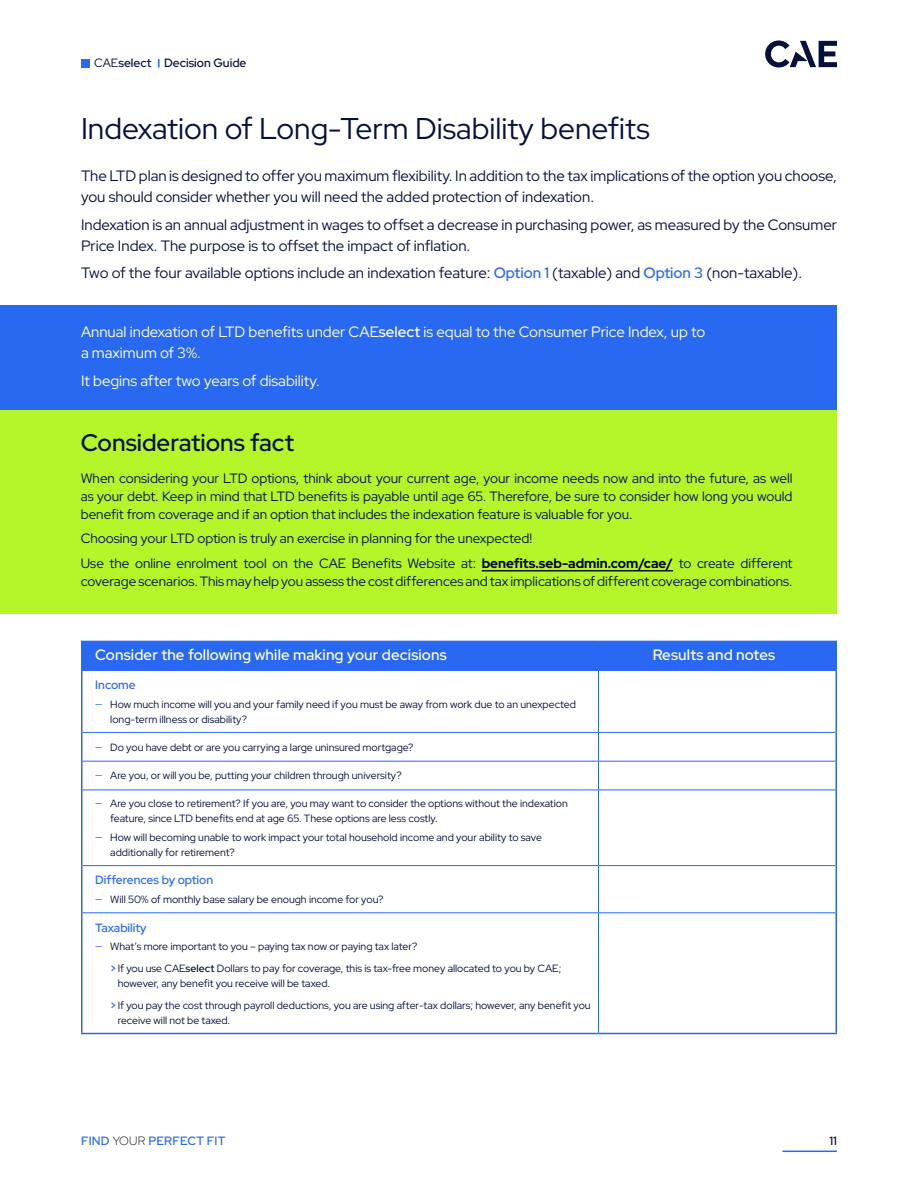
<style>
.page{position:relative;width:918px;height:1188px;background:#fff}
.page>*{position:absolute;margin:0;border:0;box-sizing:border-box;transform-origin:0 0}
.t1{font:30px "Red Hat Display";color:#06103d}
.t2{font:600 24px "Red Hat Display";color:#06103d}
.t3{font:15px/21px "Red Hat Display";color:#06103d}
.t4{font:15px/21px "Red Hat Display";color:#fff}
.t5{font:600 15px "Red Hat Display";letter-spacing:.01em;color:#fff}
.t6{font:13.5px/18px "Red Hat Display";color:#06103d;text-align:justify}
.t7{font:600 12px "Red Hat Display";color:#2969f2}
.t8{font:500 12px "Red Hat Display";color:#06103d}
.t9{font:600 12px "Red Hat Display";letter-spacing:.02em;color:#2969f2}
.t10{font:10.5px/15px "Red Hat Display";color:#06103d}
.s1{font-weight:400}
.s2{font-weight:600}
.s3{font-weight:600;color:#2969f2}
.s4{font-weight:700;color:#000}
.s5{color:#2969f2}
.s6{font-weight:700;color:#2969f2}
.s7{font-weight:300;color:#000}
</style>
<div class="page">
<div style="left:81px;top:59px;width:8px;height:9px;background:#2969f2"></div>
<svg style="left:158px;top:59px;width:2px;height:9px"></svg>
<hr style="left:782px;top:1151px;width:55px;height:1px;background:#2969f2">
<div style="left:0;top:410px;width:837px;height:204px;background:#b4f62a"></div>
<div style="left:0;top:305px;width:837px;height:105px;background:#2969f2"></div>
<div style="left:81px;top:641px;width:756px;height:28px;background:#2969f2"></div>
<hr style="left:81px;top:671px;width:1px;height:61px;background:#2969f2">
<hr style="left:836px;top:671px;width:1px;height:61px;background:#2969f2">
<svg style="left:81px;top:732px;width:1px;height:58px"></svg>
<svg style="left:836px;top:732px;width:1px;height:58px"></svg>
<hr style="left:81px;top:790px;width:1px;height:76px;background:#2969f2">
<hr style="left:836px;top:790px;width:1px;height:76px;background:#2969f2">
<hr style="left:81px;top:866px;width:1px;height:47px;background:#2969f2">
<hr style="left:836px;top:866px;width:1px;height:47px;background:#2969f2">
<hr style="left:81px;top:913px;width:1px;height:120px;background:#2969f2">
<hr style="left:836px;top:913px;width:1px;height:120px;background:#2969f2">
<hr style="left:81px;top:1033px;width:517px;height:1px;background:#2969f2">
<hr style="left:598px;top:1033px;width:239px;height:1px;background:#2969f2">
<hr style="left:81px;top:669px;width:517px;height:2px;background:#2969f2">
<hr style="left:598px;top:669px;width:239px;height:2px;background:#2969f2">
<hr style="left:598px;top:671px;width:1px;height:61px;background:#2969f2">
<hr style="left:82px;top:732px;width:516px;height:1px;background:#2969f2">
<hr style="left:598px;top:732px;width:238px;height:1px;background:#2969f2">
<hr style="left:82px;top:761px;width:516px;height:1px;background:#2969f2">
<hr style="left:598px;top:761px;width:238px;height:1px;background:#2969f2">
<svg style="left:598px;top:733px;width:1px;height:57px"></svg>
<hr style="left:82px;top:790px;width:516px;height:1px;background:#2969f2">
<hr style="left:598px;top:790px;width:238px;height:1px;background:#2969f2">
<hr style="left:598px;top:790px;width:1px;height:75px;background:#2969f2">
<hr style="left:82px;top:865px;width:516px;height:1px;background:#2969f2">
<hr style="left:598px;top:865px;width:238px;height:1px;background:#2969f2">
<hr style="left:598px;top:866px;width:1px;height:46px;background:#2969f2">
<hr style="left:82px;top:912px;width:516px;height:1px;background:#2969f2">
<hr style="left:598px;top:912px;width:238px;height:1px;background:#2969f2">
<hr style="left:598px;top:913px;width:1px;height:120px;background:#2969f2">
<hr style="left:482px;top:570px;width:191px;height:1px;background:#000">
<svg style="left:765px;top:41px;width:72px;height:27px"></svg>
<p class="t8" style="left:94px;top:55px;width:154px"><span class="s1">CAE</span><span class="s2">select</span> Decision Guide</p>
<h1 class="t1" style="left:81px;top:108px;width:570px">Indexation of Long-Term Disability benefits</h1>
<h3 class="t3" style="left:81px;top:165px;width:758px">The LTD plan is designed to offer you maximum flexibility. In addition to the tax implications of the option you choose, you should consider whether you will need the added protection of indexation.</h3>
<h3 class="t3" style="left:81px;top:213px;width:757px">Indexation is an annual adjustment in wages to offset a decrease in purchasing power, as measured by the Consumer<br>Price Index. The purpose is to offset the impact of inflation.</h3>
<h3 class="t3" style="left:81px;top:262px;width:723px">Two of the four available options include an indexation feature: <span class="s3">Option 1</span> (taxable) and <span class="s3">Option 3</span> (non-taxable).</h3>
<h3 class="t4" style="left:81px;top:321px;width:626px">Annual indexation of LTD benefits under CAE<span class="s2">select</span> is equal to the Consumer Price Index, up to a maximum of 3%.</h3>
<h3 class="t4" style="left:81px;top:370px;width:240px">It begins after two years of disability.</h3>
<h2 class="t2" style="left:81px;top:427px;width:215px">Considerations fact</h2>
<p class="t6" style="left:81px;top:469px;width:713px">When considering your LTD options, think about your current age, your income needs now and into the future, as well as your debt. Keep in mind that LTD benefits is payable until age 65. Therefore, be sure to consider how long you would benefit from coverage and if an option that includes the indexation feature is valuable for you.</p>
<p class="t6" style="left:81px;top:526px;width:713px;line-height:24.8px">Choosing your LTD option is truly an exercise in planning for the unexpected!<br>Use the online enrolment tool on the CAE Benefits Website at: <span class="s4">benefits.seb-admin.com/cae/</span> to create different</p>
<p class="t6" style="left:81px;top:572px;width:713px">coverage scenarios. This may help you assess the cost differences and tax implications of different coverage combinations.</p>
<h3 class="t5" style="left:95px;top:645px;width:353px">Consider the following while making your decisions</h3>
<h3 class="t5" style="left:653px;top:645px;width:124px">Results and notes</h3>
<p class="t7" style="left:95px;top:677px;width:42px">Income</p>
<p class="t10" style="left:110px;top:696px;width:467px;text-indent:-15px"><span class="s5">—</span> How much income will you and your family need if you must be away from work due to an unexpected long-term illness or disability?</p>
<p class="t10" style="left:95px;top:739px;width:320px"><span class="s5">—</span> Do you have debt or are you carrying a large uninsured mortgage?</p>
<p class="t10" style="left:95px;top:768px;width:308px"><span class="s5">—</span> Are you, or will you be, putting your children through university?</p>
<p class="t10" style="left:110px;top:796px;width:459px;text-indent:-15px"><span class="s5">—</span> Are you close to retirement? If you are, you may want to consider the options without the indexation feature, since LTD benefits end at age 65. These options are less costly.</p>
<p class="t10" style="left:110px;top:830px;width:433px;text-indent:-15px"><span class="s5">—</span> How will becoming unable to work impact your total household income and your ability to save additionally for retirement?</p>
<p class="t7" style="left:95px;top:872px;width:119px">Differences by option</p>
<p class="t10" style="left:95px;top:892px;width:290px"><span class="s5">—</span> Will 50% of monthly base salary be enough income for you?</p>
<p class="t7" style="left:95px;top:920px;width:53px">Taxability</p>
<p class="t10" style="left:110px;top:936px;width:453px;line-height:21.8px;text-indent:-15px"><span class="s5">—</span> What’s more important to you – paying tax now or paying tax later?<br><span class="s6">&gt;</span>If you use CAE<span class="s2">select</span> Dollars to pay for coverage, this is tax-free money allocated to you by CAE;</p>
<p class="t10" style="left:110px;top:972px;width:482px;line-height:21.8px;text-indent:7px">however, any benefit you receive will be taxed.<br><span class="s6">&gt;</span>If you pay the cost through payroll deductions, you are using after-tax dollars; however, any benefit you</p>
<p class="t10" style="left:118px;top:1012px;width:114px">receive will not be taxed.</p>
<p class="t9" style="left:81px;top:1133px;width:146px">FIND <span class="s7">YOUR</span> PERFECT FIT</p>
<p class="t8" style="left:829px;top:1133px;width:9px">11</p>
</div>
